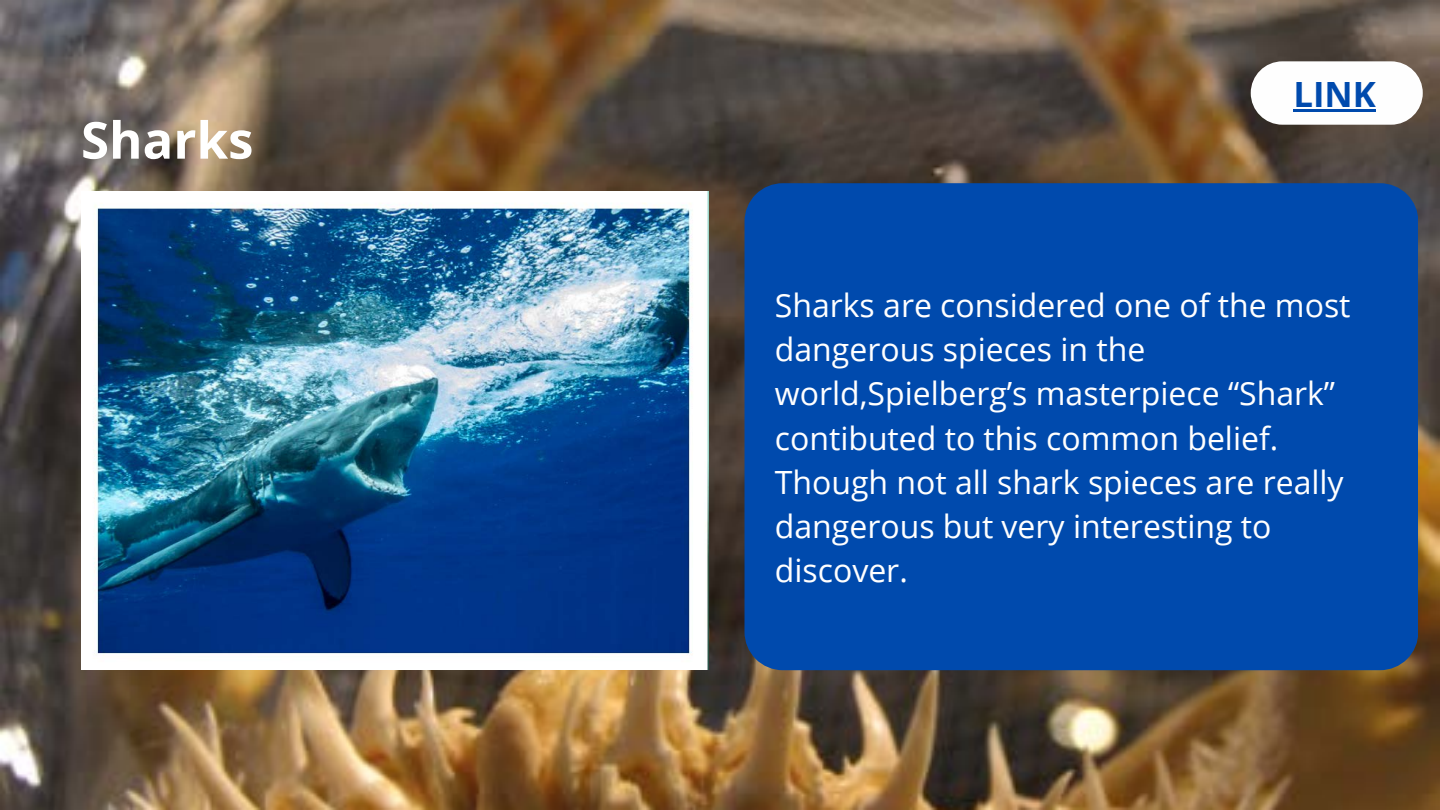
<style>
.page{position:relative;width:1440px;height:810px;background:#fff}
.page>*{position:absolute;margin:0;border:0;box-sizing:border-box;transform-origin:0 0}
.t1{font:700 51px "Open Sans";color:#fff}
.t2{font:700 34.8px "Open Sans";color:#004aad}
.t3{font:32px/44.2px "Open Sans";color:#fff}
</style>
<div class="page">
<img style="left:0;top:0;width:1440px;height:810px">
<img style="left:81px;top:191px;width:628px;height:479px">
<div style="left:745px;top:183px;width:673px;height:487px;background:#004aad"></div>
<div style="left:1251px;top:61px;width:172px;height:64px;background:#fefefe;border-radius:32px"></div>
<hr style="left:1293px;top:109px;width:83px;height:3px;background:#004aad">
<p class="t1" style="left:81px;top:104px;width:174px">Sharks</p>
<p class="t2" style="left:1293px;top:69px;width:84px">LINK</p>
<p class="t3" style="left:775px;top:282px;width:577px">Sharks are considered one of the most dangerous spieces in the world,Spielberg’s masterpiece “Shark” contibuted to this common belief.<br>Though not all shark spieces are really dangerous but very interesting to discover.</p>
</div>
